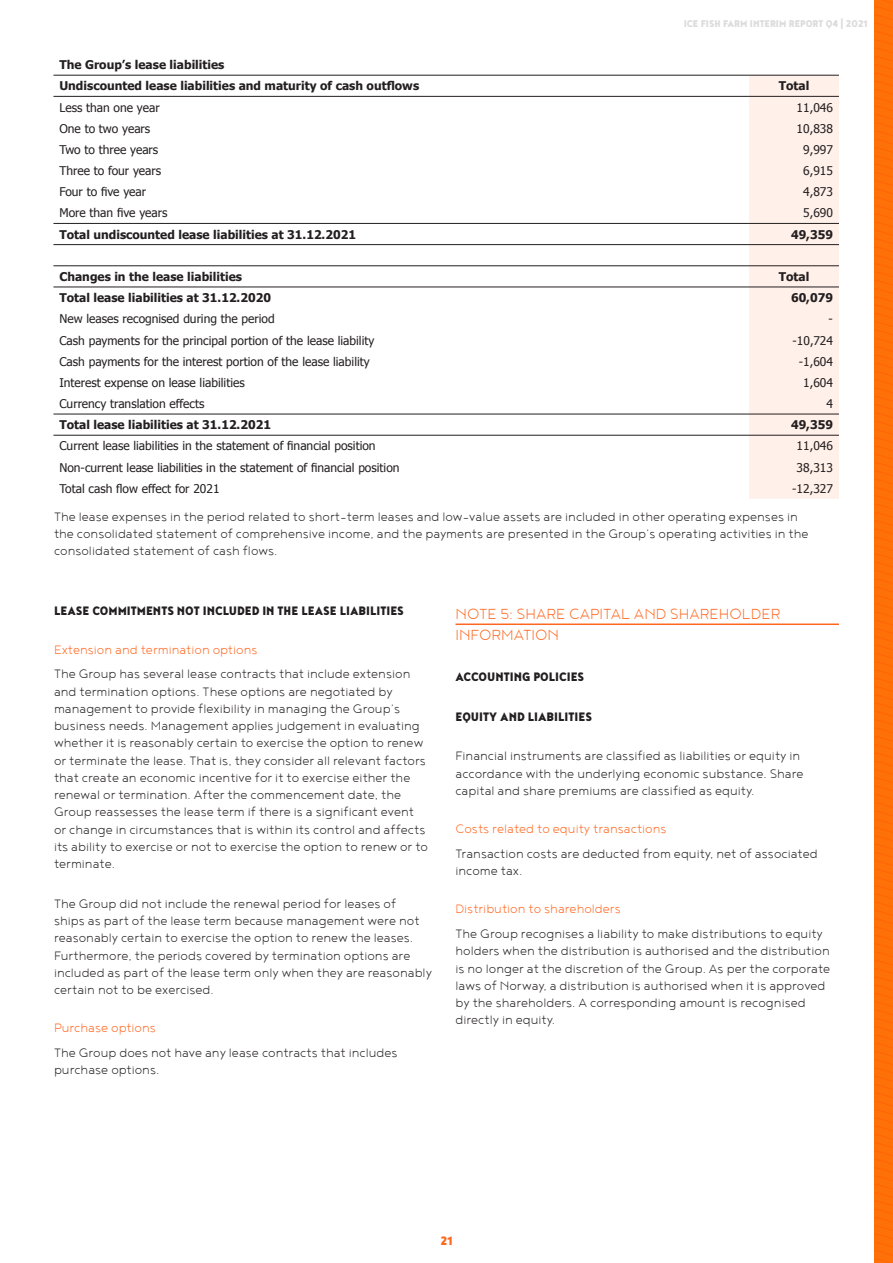
<style>
.page{position:relative;width:893px;height:1263px;background:#fff}
.page>*{position:absolute;margin:0;border:0;box-sizing:border-box;transform-origin:0 0}
.Heading_3{font:300 18px/21px "Noyh W01";color:#ff661f}
.t1{font:300 15px/17.2px "Noyh W01";color:#231f20}
.Normal_ORANGE{font:300 15px "Noyh W01";color:#ff661f}
.Normal_BOLD{font:900 15px "Noyh Geometric Slim";color:#231f20}
.t2{font:900 15px "Noyh Geometric Slim";color:#ff661f}
.t3{font:12px "Tahoma";color:#231f20}
.t4{font:700 12px "Tahoma";color:#231f20}
.t5{font:900 12px "Noyh Geometric Slim";color:#dcdcdc}
</style>
<div class="page">
<img style="left:875px;top:0;width:18px;height:1263px">
<div style="left:749px;top:76px;width:90px;height:423px;background:#fff0e9"></div>
<hr style="left:53px;top:75px;width:696px;height:1px;background:#231f20">
<hr style="left:749px;top:75px;width:90px;height:1px;background:#231f20">
<hr style="left:53px;top:96px;width:696px;height:1px;background:#231f20">
<hr style="left:749px;top:96px;width:90px;height:1px;background:#231f20">
<hr style="left:53px;top:223px;width:696px;height:1px;background:#231f20">
<hr style="left:749px;top:223px;width:90px;height:1px;background:#231f20">
<hr style="left:53px;top:244px;width:696px;height:1px;background:#231f20">
<hr style="left:749px;top:244px;width:90px;height:1px;background:#231f20">
<hr style="left:53px;top:265px;width:696px;height:1px;background:#231f20">
<hr style="left:749px;top:265px;width:90px;height:1px;background:#231f20">
<hr style="left:53px;top:287px;width:696px;height:1px;background:#231f20">
<hr style="left:749px;top:287px;width:90px;height:1px;background:#231f20">
<hr style="left:53px;top:414px;width:696px;height:1px;background:#231f20">
<hr style="left:749px;top:414px;width:90px;height:1px;background:#231f20">
<hr style="left:53px;top:435px;width:696px;height:1px;background:#231f20">
<hr style="left:749px;top:435px;width:90px;height:1px;background:#231f20">
<hr style="left:455px;top:623px;width:384px;height:2px;background:#ff661f">
<p class="t5" style="left:684px;top:16px;width:185px">ICE FISH FARM INTERIM REPORT Q4 | 2021</p>
<p class="t4" style="left:59px;top:56px;width:167px">The Group’s lease liabilities</p>
<p class="t4" style="left:59px;top:78px;width:361px">Undiscounted lease liabilities and maturity of cash outflows</p>
<p class="t4" style="left:779px;top:78px;width:32px">Total</p>
<p class="t3" style="left:59px;top:99px;width:102px">Less than one year</p>
<p class="t3" style="left:797px;top:99px;width:38px">11,046</p>
<p class="t3" style="left:59px;top:120px;width:92px">One to two years</p>
<p class="t3" style="left:797px;top:120px;width:38px">10,838</p>
<p class="t3" style="left:59px;top:141px;width:100px">Two to three years</p>
<p class="t3" style="left:803px;top:141px;width:31px">9,997</p>
<p class="t3" style="left:59px;top:163px;width:103px">Three to four years</p>
<p class="t3" style="left:803px;top:163px;width:31px">6,915</p>
<p class="t3" style="left:59px;top:184px;width:88px">Four to five year</p>
<p class="t3" style="left:803px;top:184px;width:31px">4,873</p>
<p class="t3" style="left:59px;top:205px;width:110px">More than five years</p>
<p class="t3" style="left:803px;top:205px;width:31px">5,690</p>
<p class="t4" style="left:59px;top:226px;width:298px">Total undiscounted lease liabilities at 31.12.2021</p>
<p class="t4" style="left:791px;top:226px;width:43px">49,359</p>
<p class="t4" style="left:59px;top:268px;width:184px">Changes in the lease liabilities</p>
<p class="t4" style="left:779px;top:268px;width:32px">Total</p>
<p class="t4" style="left:59px;top:289px;width:213px">Total lease liabilities at 31.12.2020</p>
<p class="t4" style="left:791px;top:289px;width:43px">60,079</p>
<p class="t3" style="left:59px;top:311px;width:217px">New leases recognised during the period</p>
<p class="t3" style="left:829px;top:311px;width:6px">-</p>
<p class="t3" style="left:59px;top:332px;width:316px">Cash payments for the principal portion of the lease liability</p>
<p class="t3" style="left:792px;top:332px;width:42px">-10,724</p>
<p class="t3" style="left:59px;top:353px;width:312px">Cash payments for the interest portion of the lease liability</p>
<p class="t3" style="left:799px;top:353px;width:36px">-1,604</p>
<p class="t3" style="left:59px;top:374px;width:187px">Interest expense on lease liabilities</p>
<p class="t3" style="left:803px;top:374px;width:31px">1,604</p>
<p class="t3" style="left:59px;top:396px;width:146px">Currency translation effects</p>
<p class="t3" style="left:826px;top:396px;width:8px">4</p>
<p class="t4" style="left:59px;top:416px;width:213px">Total lease liabilities at 31.12.2021</p>
<p class="t4" style="left:791px;top:416px;width:43px">49,359</p>
<p class="t3" style="left:59px;top:438px;width:318px">Current lease liabilities in the statement of financial position</p>
<p class="t3" style="left:797px;top:438px;width:38px">11,046</p>
<p class="t3" style="left:59px;top:459px;width:342px">Non-current lease liabilities in the statement of financial position</p>
<p class="t3" style="left:797px;top:459px;width:38px">38,313</p>
<p class="t3" style="left:59px;top:480px;width:162px">Total cash flow effect for 2021</p>
<p class="t3" style="left:792px;top:480px;width:42px">-12,327</p>
<p class="t1" style="left:54px;top:507px;width:756px">The lease expenses in the period related to short-term leases and low-value assets are included in other operating expenses in the consolidated statement of comprehensive income, and the payments are presented in the Group’s operating activities in the consolidated statement of cash flows.</p>
<p class="Normal_BOLD" style="left:54px;top:602px;width:351px">LEASE COMMITMENTS NOT INCLUDED IN THE LEASE LIABILITIES</p>
<p class="Normal_ORANGE" style="left:54px;top:641px;width:205px">Extension and termination options</p>
<p class="t1" style="left:54px;top:665px;width:376px">The Group has several lease contracts that include extension and termination options. These options are negotiated by management to provide flexibility in managing the Group’s business needs. Management applies judgement in evaluating whether it is reasonably certain to exercise the option to renew or terminate the lease. That is, they consider all relevant factors that create an economic incentive for it to exercise either the renewal or termination. After the commencement date, the Group reassesses the lease term if there is a significant event or change in circumstances that is within its control and affects its ability to exercise or not to exercise the option to renew or to terminate.</p>
<p class="t1" style="left:54px;top:894px;width:379px">The Group did not include the renewal period for leases of<br>ships as part of the lease term because management were not reasonably certain to exercise the option to renew the leases.<br>Furthermore, the periods covered by termination options are included as part of the lease term only when they are reasonably certain not to be exercised.</p>
<p class="Normal_ORANGE" style="left:54px;top:1020px;width:103px">Purchase options</p>
<p class="t1" style="left:54px;top:1044px;width:345px">The Group does not have any lease contracts that includes purchase options.</p>
<p class="Heading_3" style="left:455px;top:603px;width:326px">NOTE 5: SHARE CAPITAL AND SHAREHOLDER<br>INFORMATION</p>
<p class="Normal_BOLD" style="left:455px;top:667px;width:130px">ACCOUNTING POLICIES</p>
<p class="Normal_BOLD" style="left:455px;top:707px;width:138px">EQUITY AND LIABILITIES</p>
<p class="t1" style="left:455px;top:747px;width:350px">Financial instruments are classified as liabilities or equity in accordance with the underlying economic substance. Share capital and share premiums are classified as equity.</p>
<p class="Normal_ORANGE" style="left:455px;top:820px;width:213px">Costs related to equity transactions</p>
<p class="t1" style="left:455px;top:844px;width:364px">Transaction costs are deducted from equity, net of associated income tax.</p>
<p class="Normal_ORANGE" style="left:455px;top:901px;width:167px">Distribution to shareholders</p>
<p class="t1" style="left:455px;top:925px;width:376px">The Group recognises a liability to make distributions to equity holders when the distribution is authorised and the distribution is no longer at the discretion of the Group. As per the corporate laws of Norway, a distribution is authorised when it is approved by the shareholders. A corresponding amount is recognised directly in equity.</p>
<p class="t2" style="left:440px;top:1231px;width:14px">21</p>
</div>
